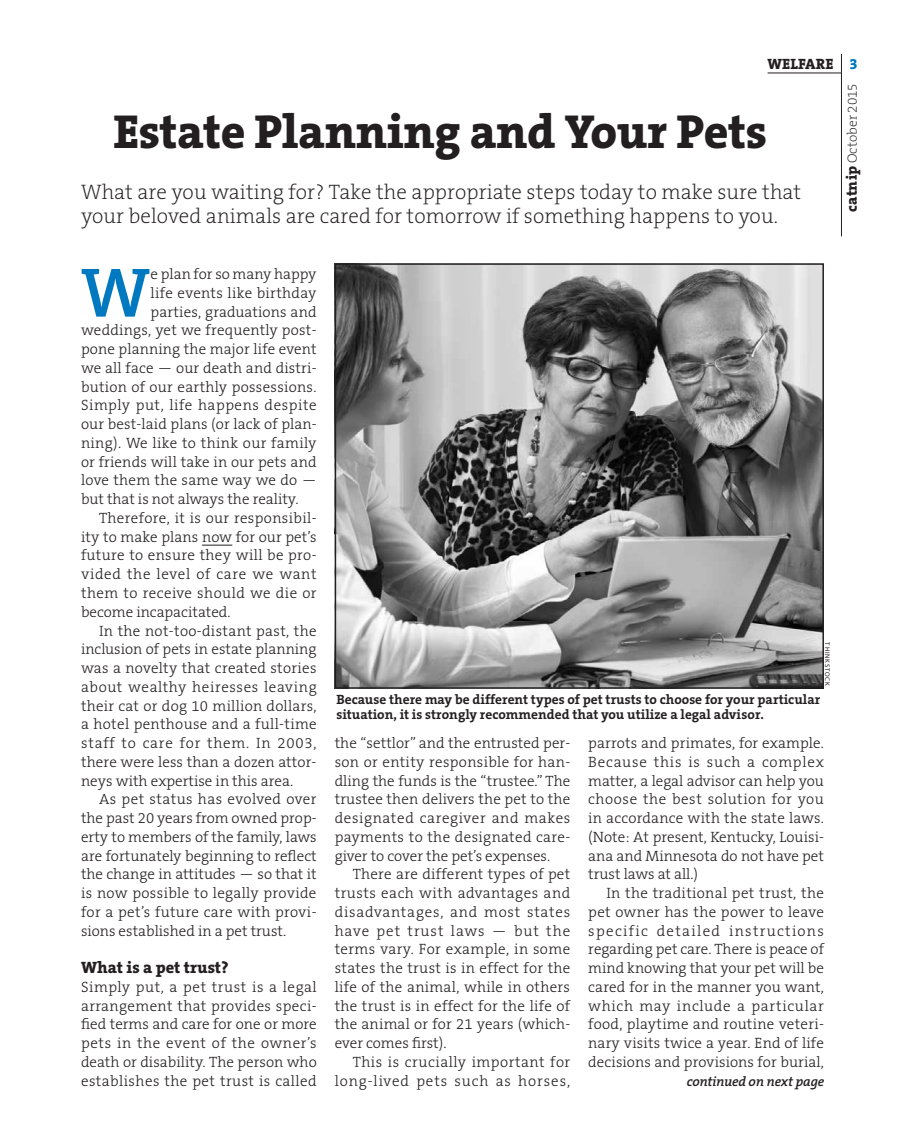
<style>
.page{position:relative;width:905px;height:1148px;background:#fff}
.page>*{position:absolute;margin:0;border:0;box-sizing:border-box;transform-origin:0 0}
.t1{font:600 70.5px "The Serif B6";color:#0079c1}
.t2{font:800 48px "The Serif B8";letter-spacing:-.01em;color:#231f20}
.t3{font:200 21px/24px "The Serif B2";letter-spacing:.005em;color:#231f20}
.t4{font:800 16.5px "The Serif B8";color:#231f20}
.t5{font:300 15px/18.8px "The Serif B3";letter-spacing:.01em;color:#231f20;text-align:justify}
.t6{font:300 15px/18.8px "The Serif B3";letter-spacing:.04em;color:#231f20;text-align:right}
.t7{font:300 15px "The Serif B3";letter-spacing:.03em;color:#231f20}
.t8{font:300 15px "The Serif B3";letter-spacing:.035em;color:#231f20}
.t9{font:300 15px "The Serif B3";letter-spacing:.055em;color:#231f20}
.t10{font:300 15px "The Serif B3";letter-spacing:.045em;color:#231f20}
.t11{font:800 15px "The Serif B8";color:#231f20}
.t12{font:800 15px "The Serif B8";color:#0079c1}
.t13{font:700 13.5px/15px "The Serif B7";color:#231f20}
.t14{font:italic 600 13.5px "The Serif B6";letter-spacing:-.015em;color:#231f20}
.t15{font:200 13.5px "The Serif B2";letter-spacing:-.01em;color:#231f20}
.t16{font:6.75px "Myriad Pro";letter-spacing:.12em;color:#231f20}
.s1{font-family:"The Serif B8";font-weight:800;font-size:15px}
</style>
<div class="page">
<svg style="left:841px;top:54px;width:1px;height:19px"></svg>
<hr style="left:841px;top:73px;width:1px;height:163px;background:#231f20">
<hr style="left:202px;top:545px;width:30px;height:1px;background:#231f20">
<hr style="left:767px;top:73px;width:74px;height:1px;background:#231f20">
<img style="left:337px;top:266px;width:484px;height:419px">
<div style="left:334px;top:263px;width:490px;height:425px;border:2px solid #231f20"></div>
<p class="t11" style="left:767px;top:56px;width:67px">welfare</p>
<h2 class="t2" style="left:113px;top:106px;width:655px">Estate Planning and Your Pets</h2>
<h3 class="t3" style="left:81px;top:181px;width:721px">What are you waiting for? Take the appropriate steps today to make sure that your beloved animals are cared for tomorrow if something happens to you.</h3>
<p class="t12" style="left:849px;top:56px;width:10px">3</p>
<p class="t15" style="left:845px;top:211px;width:129px;rotate:-90deg"><span class="s1">catnip</span> October 2015</p>
<h1 class="t1" style="left:81px;top:255px;width:70px">W</h1>
<p class="t5" style="left:151px;top:265px;width:167px">e plan for so many happy</p>
<p class="t5" style="left:151px;top:284px;width:167px">life events like birthday</p>
<p class="t5" style="left:151px;top:303px;width:167px">parties, graduations and</p>
<p class="t5" style="left:81px;top:321px;width:237px">weddings, yet we frequently post-</p>
<p class="t5" style="left:81px;top:340px;width:237px">pone planning the major life event</p>
<p class="t5" style="left:81px;top:359px;width:237px">we all face — our death and distri-</p>
<p class="t5" style="left:81px;top:378px;width:237px">bution of our earthly possessions.</p>
<p class="t8" style="left:81px;top:397px;width:237px">Simply put, life happens despite</p>
<p class="t5" style="left:81px;top:415px;width:237px">our best-laid plans (or lack of plan-</p>
<p class="t5" style="left:81px;top:434px;width:237px">ning). We like to think our family</p>
<p class="t5" style="left:81px;top:453px;width:237px">or friends will take in our pets and</p>
<p class="t5" style="left:81px;top:471px;width:237px">love them the same way we do —</p>
<p class="t5" style="left:81px;top:490px;width:219px">but that is not always the reality.</p>
<p class="t5" style="left:99px;top:509px;width:219px">Therefore, it is our responsibil-</p>
<p class="t5" style="left:81px;top:528px;width:237px">ity to make plans now for our pet’s</p>
<p class="t5" style="left:81px;top:546px;width:237px">future to ensure they will be pro-</p>
<p class="t10" style="left:81px;top:566px;width:237px">vided the level of care we want</p>
<p class="t7" style="left:81px;top:585px;width:237px">them to receive should we die or</p>
<p class="t5" style="left:81px;top:603px;width:151px">become incapacitated.</p>
<p class="t5" style="left:99px;top:621px;width:219px">In the not-too-distant past, the</p>
<p class="t5" style="left:81px;top:640px;width:237px">inclusion of pets in estate planning</p>
<p class="t5" style="left:81px;top:659px;width:237px">was a novelty that created stories</p>
<p class="t6" style="left:81px;top:678px;width:237px">about wealthy heiresses leaving</p>
<p class="t5" style="left:81px;top:696px;width:237px">their cat or dog 10 million dollars,</p>
<p class="t5" style="left:81px;top:715px;width:237px">a hotel penthouse and a full-time</p>
<p class="t9" style="left:81px;top:735px;width:237px">staff to care for them. In 2003,</p>
<p class="t5" style="left:81px;top:753px;width:237px">there were less than a dozen attor-</p>
<p class="t5" style="left:81px;top:771px;width:213px">neys with expertise in this area.</p>
<p class="t7" style="left:99px;top:791px;width:219px">As pet status has evolved over</p>
<p class="t5" style="left:81px;top:809px;width:237px">the past 20 years from owned prop-</p>
<p class="t5" style="left:81px;top:828px;width:237px">erty to members of the family, laws</p>
<p class="t5" style="left:81px;top:846px;width:237px">are fortunately beginning to reflect</p>
<p class="t5" style="left:81px;top:865px;width:237px">the change in attitudes — so that it</p>
<p class="t5" style="left:81px;top:884px;width:237px">is now possible to legally provide</p>
<p class="t5" style="left:81px;top:903px;width:237px">for a pet’s future care with provi-</p>
<p class="t5" style="left:81px;top:921px;width:207px">sions established in a pet trust.</p>
<p class="t4" style="left:81px;top:958px;width:149px">What is a pet trust?</p>
<p class="t5" style="left:81px;top:978px;width:237px">Simply put, a pet trust is a legal arrangement that provides speci&shy;fied terms and care for one or more pets in the event of the owner’s death or disability. The person who establishes the pet trust is called</p>
<p class="t16" style="left:831px;top:642px;width:45px;rotate:90deg">thinkstock</p>
<p class="t13" style="left:336px;top:692px;width:485px">Because there may be different types of pet trusts to choose for your particular situation, it is strongly recommended that you utilize a legal advisor.</p>
<p class="t5" style="left:334px;top:734px;width:237px">the “settlor” and the entrusted per&shy;son or entity responsible for han&shy;dling the funds is the “trustee.” The trustee then delivers the pet to the designated caregiver and makes payments to the designated care&shy;giver to cover the pet’s expenses.</p>
<p class="t5" style="left:334px;top:865px;width:237px;text-indent:18px">There are different types of pet trusts each with advantages and disadvantages, and most states have pet trust laws — but the terms vary. For example, in some states the trust is in effect for the life of the animal, while in others the trust is in effect for the life of the animal or for 21 years (which&shy;ever comes first).</p>
<p class="t6" style="left:334px;top:1053px;width:237px">This is crucially important for long-lived pets such as horses,</p>
<p class="t5" style="left:588px;top:734px;width:237px">parrots and primates, for example.<br>Because this is such a complex matter, a legal advisor can help you choose the best solution for you in accordance with the state laws. (Note: At present, Kentucky, Louisi&shy;ana and Minnesota do not have pet trust laws at all.)</p>
<p class="t5" style="left:588px;top:884px;width:237px;text-indent:18px">In the traditional pet trust, the pet owner has the power to leave specific detailed instructions regarding pet care. There is peace of mind knowing that your pet will be cared for in the manner you want, which may include a particular food, playtime and routine veteri&shy;nary visits twice a year. End of life decisions and provisions for burial,</p>
<p class="t14" style="left:687px;top:1074px;width:139px">continued on next page</p>
</div>
